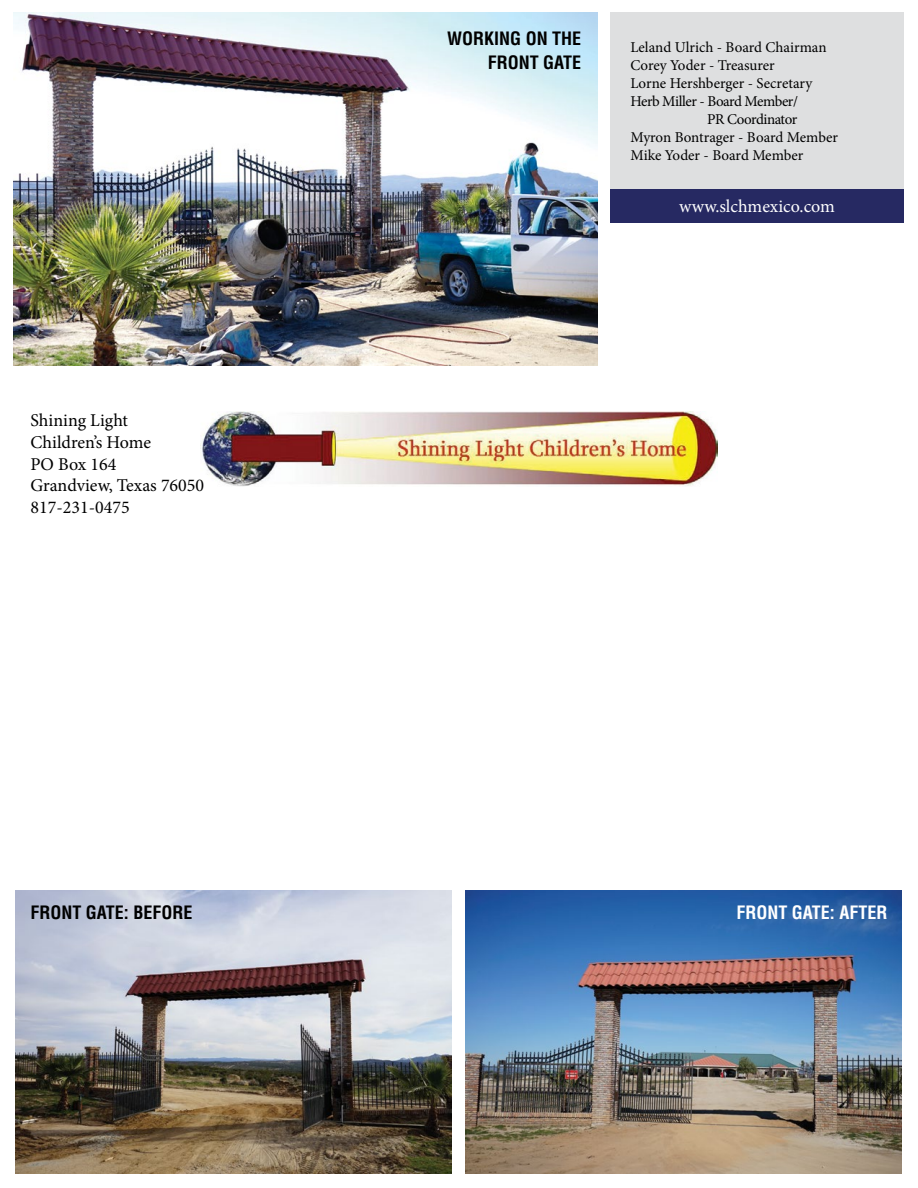
<style>
.page{position:relative;width:918px;height:1188px;background:#fff}
.page>*{position:absolute;margin:0;border:0;box-sizing:border-box;transform-origin:0 0}
.t1{font:18px "Minion Pro";color:#000}
.t2{font:700 condensed 18px/24px "Helvetica LT Std";color:#000;text-align:right}
.t3{font:18px "Minion Pro";color:#fff}
.t4{font:700 condensed 18px "Helvetica LT Std";color:#fff}
.t5{font:15px "Minion Pro";letter-spacing:-.005em;color:#000}
.t6{font:15px "Minion Pro";letter-spacing:-.03em;color:#000}
.t7{font:15px "Minion Pro";letter-spacing:-.035em;color:#000}
</style>
<div class="page">
<img style="left:200px;top:412px;width:518px;height:74px">
<div style="left:610px;top:13px;width:294px;height:176px;background:#dedfe0"></div>
<div style="left:610px;top:189px;width:294px;height:33px;background:#262962"></div>
<img style="left:465px;top:891px;width:437px;height:283px">
<img style="left:15px;top:891px;width:437px;height:283px">
<img style="left:14px;top:13px;width:583px;height:352px">
<p class="t1" style="left:30px;top:409px;width:99px">Shining Light</p>
<p class="t1" style="left:30px;top:430px;width:122px">Children’s Home</p>
<p class="t1" style="left:30px;top:452px;width:88px">PO Box 164</p>
<p class="t1" style="left:30px;top:473px;width:175px">Grandview, Texas 76050</p>
<p class="t1" style="left:30px;top:495px;width:101px">817-231-0475</p>
<p class="t2" style="left:447px;top:27px;width:135px">WORKING ON THE<br>FRONT GATE</p>
<p class="t5" style="left:630px;top:38px;width:198px">Leland Ulrich - Board Chairman</p>
<p class="t5" style="left:630px;top:56px;width:146px">Corey Yoder - Treasurer</p>
<p class="t5" style="left:630px;top:74px;width:183px">Lorne Hershberger - Secretary</p>
<p class="t6" style="left:630px;top:92px;width:169px">Herb Miller - Board Member/</p>
<p class="t7" style="left:707px;top:110px;width:91px">PR Coordinator</p>
<p class="t5" style="left:630px;top:128px;width:209px">Myron Bontrager - Board Member</p>
<p class="t5" style="left:630px;top:146px;width:175px">Mike Yoder - Board Member</p>
<p class="t3" style="left:679px;top:194px;width:157px">www.slchmexico.com</p>
<p class="t2" style="left:30px;top:900px;width:164px">FRONT GATE: BEFORE</p>
<p class="t4" style="left:736px;top:901px;width:153px">FRONT GATE: AFTER</p>
</div>
